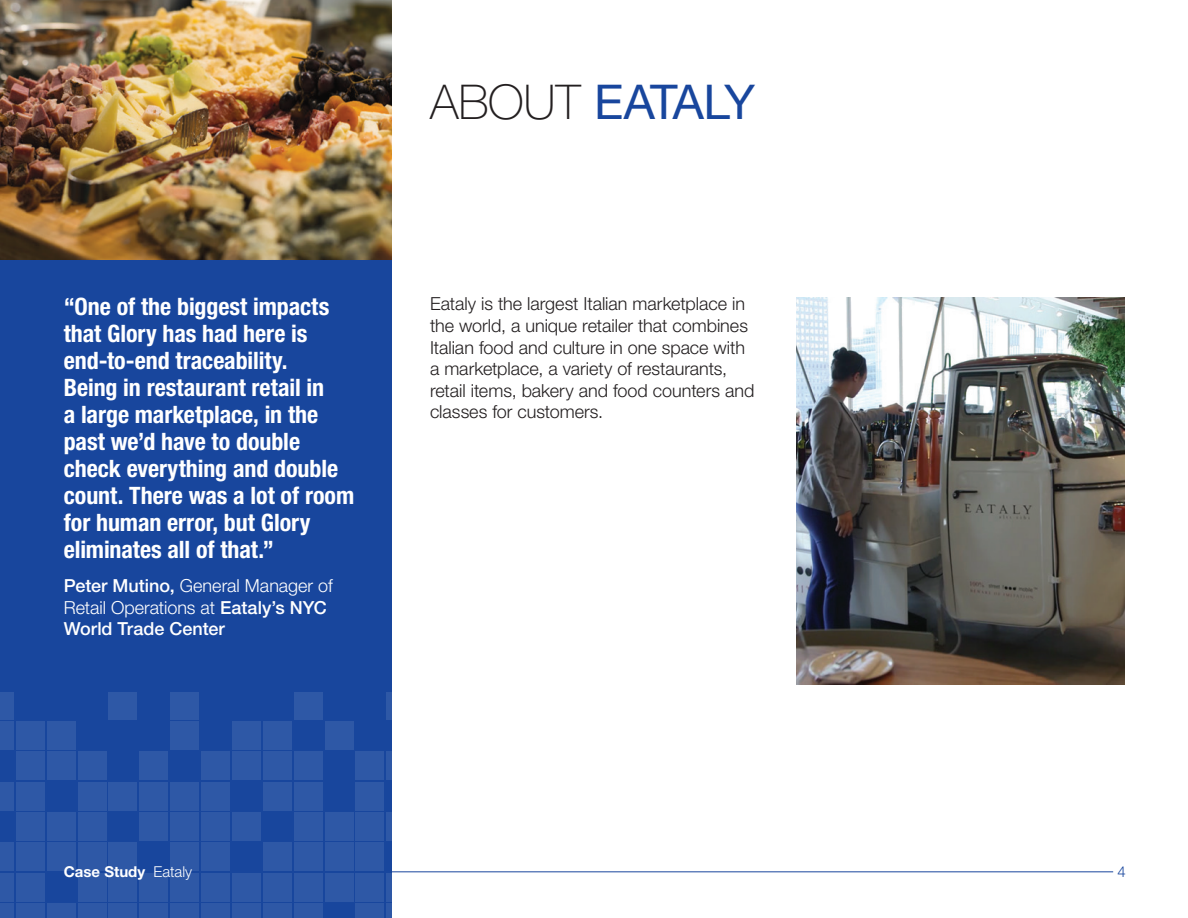
<style>
.page{position:relative;width:1188px;height:918px;background:#fff}
.page>*{position:absolute;margin:0;border:0;box-sizing:border-box;transform-origin:0 0}
.t1{font:48px "Helvetica Neue LT Std";letter-spacing:-.1em;color:#18469d}
.t2{font:700 condensed 24px/27px "Helvetica Neue LT Std";letter-spacing:-.005em;color:#fff}
.t3{font:300 18px/21.6px "Helvetica Neue LT Std";color:#231f20}
.t4{font:500 18px/21.6px "Helvetica Neue LT Std";color:#fff}
.t5{font:700 15px "Helvetica Neue LT Std";color:#fff}
.t6{font:300 15px "Helvetica Neue LT Std";color:#18469d}
.s1{font-weight:300}
.s2{font-weight:100;color:#231f20}
</style>
<div class="page">
<div style="left:0;top:259px;width:392px;height:659px;background:#18469d"></div>
<div style="left:0;top:692px;width:14px;height:27px;background:#2e58a6"></div>
<div style="left:109px;top:692px;width:28px;height:27px;background:#2e58a6"></div>
<div style="left:170px;top:692px;width:29px;height:27px;background:#2e58a6"></div>
<div style="left:294px;top:692px;width:29px;height:27px;background:#2e58a6"></div>
<div style="left:386px;top:692px;width:6px;height:27px;background:#2e58a6"></div>
<div style="left:0;top:721px;width:14px;height:29px;background:#2e58a6"></div>
<div style="left:16px;top:721px;width:29px;height:29px;background:#2e58a6"></div>
<div style="left:47px;top:721px;width:29px;height:29px;background:#2e58a6"></div>
<div style="left:170px;top:721px;width:29px;height:29px;background:#2e58a6"></div>
<div style="left:232px;top:721px;width:29px;height:29px;background:#2e58a6"></div>
<div style="left:263px;top:721px;width:29px;height:29px;background:#2e58a6"></div>
<div style="left:325px;top:721px;width:28px;height:29px;background:#2e58a6"></div>
<div style="left:16px;top:752px;width:29px;height:28px;background:#2e58a6"></div>
<div style="left:47px;top:752px;width:29px;height:28px;background:#2e58a6"></div>
<div style="left:78px;top:752px;width:29px;height:28px;background:#2e58a6"></div>
<div style="left:139px;top:752px;width:29px;height:28px;background:#2e58a6"></div>
<div style="left:201px;top:752px;width:29px;height:28px;background:#2e58a6"></div>
<div style="left:232px;top:752px;width:29px;height:28px;background:#2e58a6"></div>
<div style="left:263px;top:752px;width:29px;height:28px;background:#2e58a6"></div>
<div style="left:294px;top:752px;width:29px;height:28px;background:#2e58a6"></div>
<div style="left:356px;top:752px;width:28px;height:28px;background:#2e58a6"></div>
<div style="left:386px;top:752px;width:6px;height:28px;background:#2e58a6"></div>
<div style="left:0;top:782px;width:14px;height:28px;background:#2e58a6"></div>
<div style="left:16px;top:782px;width:29px;height:28px;background:#2e58a6"></div>
<div style="left:78px;top:782px;width:29px;height:28px;background:#2e58a6"></div>
<div style="left:109px;top:782px;width:28px;height:28px;background:#2e58a6"></div>
<div style="left:139px;top:782px;width:29px;height:28px;background:#2e58a6"></div>
<div style="left:170px;top:782px;width:29px;height:28px;background:#2e58a6"></div>
<div style="left:201px;top:782px;width:29px;height:28px;background:#2e58a6"></div>
<div style="left:263px;top:782px;width:29px;height:28px;background:#2e58a6"></div>
<div style="left:294px;top:782px;width:29px;height:28px;background:#2e58a6"></div>
<div style="left:356px;top:782px;width:28px;height:28px;background:#2e58a6"></div>
<div style="left:16px;top:812px;width:29px;height:29px;background:#2e58a6"></div>
<div style="left:47px;top:812px;width:29px;height:29px;background:#2e58a6"></div>
<div style="left:78px;top:812px;width:29px;height:29px;background:#2e58a6"></div>
<div style="left:139px;top:812px;width:29px;height:29px;background:#2e58a6"></div>
<div style="left:170px;top:812px;width:29px;height:29px;background:#2e58a6"></div>
<div style="left:201px;top:812px;width:29px;height:29px;background:#2e58a6"></div>
<div style="left:232px;top:812px;width:29px;height:29px;background:#2e58a6"></div>
<div style="left:294px;top:812px;width:29px;height:29px;background:#2e58a6"></div>
<div style="left:325px;top:812px;width:28px;height:29px;background:#2e58a6"></div>
<div style="left:356px;top:812px;width:28px;height:29px;background:#2e58a6"></div>
<div style="left:386px;top:812px;width:6px;height:29px;background:#2e58a6"></div>
<div style="left:0;top:843px;width:14px;height:28px;background:#2e58a6"></div>
<div style="left:16px;top:843px;width:29px;height:28px;background:#2e58a6"></div>
<div style="left:47px;top:843px;width:29px;height:28px;background:#2e58a6"></div>
<div style="left:78px;top:843px;width:29px;height:28px;background:#2e58a6"></div>
<div style="left:109px;top:843px;width:28px;height:28px;background:#2e58a6"></div>
<div style="left:170px;top:843px;width:29px;height:28px;background:#2e58a6"></div>
<div style="left:201px;top:843px;width:29px;height:28px;background:#2e58a6"></div>
<div style="left:263px;top:843px;width:29px;height:28px;background:#2e58a6"></div>
<div style="left:294px;top:843px;width:29px;height:28px;background:#2e58a6"></div>
<div style="left:325px;top:843px;width:28px;height:28px;background:#2e58a6"></div>
<div style="left:356px;top:843px;width:28px;height:28px;background:#2e58a6"></div>
<div style="left:0;top:873px;width:14px;height:28px;background:#2e58a6"></div>
<div style="left:16px;top:873px;width:29px;height:28px;background:#2e58a6"></div>
<div style="left:78px;top:873px;width:29px;height:28px;background:#2e58a6"></div>
<div style="left:109px;top:873px;width:28px;height:28px;background:#2e58a6"></div>
<div style="left:139px;top:873px;width:29px;height:28px;background:#2e58a6"></div>
<div style="left:170px;top:873px;width:29px;height:28px;background:#2e58a6"></div>
<div style="left:201px;top:873px;width:29px;height:28px;background:#2e58a6"></div>
<div style="left:232px;top:873px;width:29px;height:28px;background:#2e58a6"></div>
<div style="left:263px;top:873px;width:29px;height:28px;background:#2e58a6"></div>
<div style="left:294px;top:873px;width:29px;height:28px;background:#2e58a6"></div>
<div style="left:325px;top:873px;width:28px;height:28px;background:#2e58a6"></div>
<div style="left:356px;top:873px;width:28px;height:28px;background:#2e58a6"></div>
<div style="left:386px;top:873px;width:6px;height:28px;background:#2e58a6"></div>
<div style="left:0;top:903px;width:14px;height:15px;background:#2e58a6"></div>
<div style="left:16px;top:903px;width:29px;height:15px;background:#2e58a6"></div>
<div style="left:47px;top:903px;width:29px;height:15px;background:#2e58a6"></div>
<div style="left:78px;top:903px;width:29px;height:15px;background:#2e58a6"></div>
<div style="left:109px;top:903px;width:28px;height:15px;background:#2e58a6"></div>
<div style="left:139px;top:903px;width:29px;height:15px;background:#2e58a6"></div>
<div style="left:170px;top:903px;width:29px;height:15px;background:#2e58a6"></div>
<div style="left:201px;top:903px;width:29px;height:15px;background:#2e58a6"></div>
<div style="left:232px;top:903px;width:29px;height:15px;background:#2e58a6"></div>
<div style="left:263px;top:903px;width:29px;height:15px;background:#2e58a6"></div>
<div style="left:294px;top:903px;width:29px;height:15px;background:#2e58a6"></div>
<div style="left:356px;top:903px;width:28px;height:15px;background:#2e58a6"></div>
<div style="left:386px;top:903px;width:6px;height:15px;background:#2e58a6"></div>
<img style="left:796px;top:298px;width:328px;height:387px">
<img style="left:0;top:0;width:392px;height:259px">
<hr style="left:196px;top:871px;width:917px;height:1px;background:#18469d">
<p class="t2" style="left:64px;top:292px;width:292px">“One of the biggest impacts that Glory has had here is end-to-end traceability.<br>Being in restaurant retail in<br>a large marketplace, in the past we’d have to double check everything and double count. There was a lot of room for human error, but Glory eliminates all of that.”</p>
<p class="t4" style="left:64px;top:575px;width:270px">Peter Mutino, <span class="s1">General Manager of<br>Retail Operations at</span> Eataly’s NYC<br>World Trade Center</p>
<h1 class="t1" style="left:430px;top:74px;width:327px"><span class="s2">ABOUT</span> EATALY</h1>
<p class="t3" style="left:430px;top:293px;width:326px">Eataly is the largest Italian marketplace in the world, a unique retailer that combines Italian food and culture in one space with a marketplace, a variety of restaurants, retail items, bakery and food counters and classes for customers.</p>
<p class="t5" style="left:64px;top:862px;width:130px">Case Study <span class="s1">Eataly</span></p>
<p class="t6" style="left:1117px;top:862px;width:10px">4</p>
</div>
